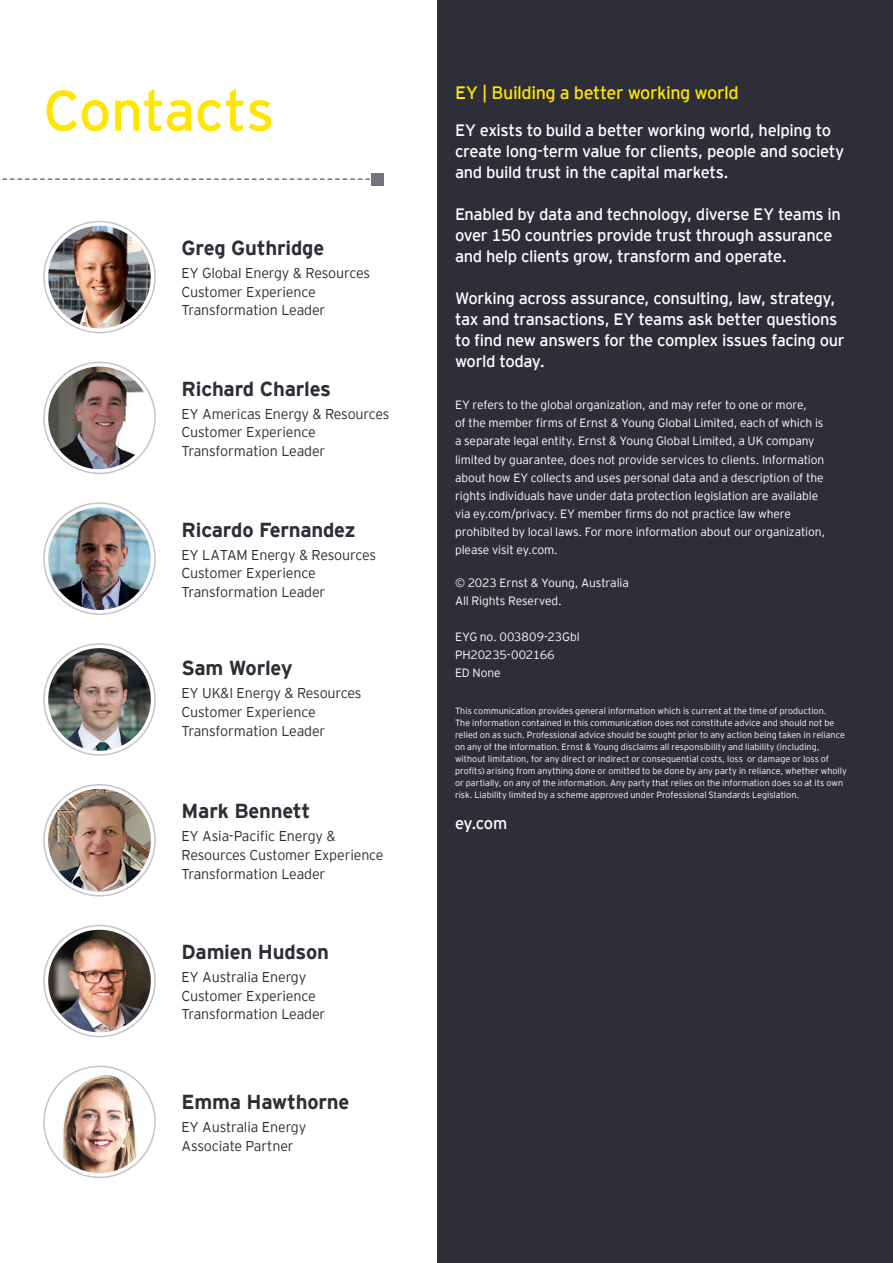
<style>
.page{position:relative;width:893px;height:1263px;background:#fff}
.page>*{position:absolute;margin:0;border:0;box-sizing:border-box;transform-origin:0 0}
.t1{font:57px "EY Interstate";letter-spacing:-.015em;color:#ffe600}
.t2{font:700 20.25px "EY Interstate";letter-spacing:-.01em;color:#2e2e38}
.t3{font:18px "EY Interstate";letter-spacing:-.025em;color:#ffe600}
.t4{font:16.5px/21px "EY Interstate";letter-spacing:-.025em;color:#fff}
.t5{font:300 14.25px/18.8px "EY Interstate";letter-spacing:-.01em;color:#2e2e38}
.t6{font:300 12px/18px "EY Interstate";letter-spacing:-.01em;color:#fff}
.t7{font:300 9px/12px "EY Interstate";color:#fff}
</style>
<div class="page">
<div style="left:438px;top:0;width:455px;height:1263px;background:#2e2e38"></div>
<div style="left:43px;top:784px;width:113px;height:112px;border:2px solid #c4c4cd;border-radius:50%"></div>
<img style="left:48px;top:789px;width:103px;height:102px;border-radius:51px">
<div style="left:43px;top:1065px;width:113px;height:113px;border:2px solid #c4c4cd;border-radius:50%"></div>
<img style="left:52px;top:1072px;width:99px;height:101px">
<div style="left:43px;top:221px;width:113px;height:112px;border:2px solid #c4c4cd;border-radius:50%"></div>
<img style="left:48px;top:226px;width:103px;height:102px;border-radius:51px">
<div style="left:43px;top:362px;width:113px;height:112px;border:2px solid #c4c4cd;border-radius:50%"></div>
<img style="left:48px;top:367px;width:103px;height:102px;border-radius:51px">
<div style="left:43px;top:502px;width:113px;height:113px;border:2px solid #c4c4cd;border-radius:50%"></div>
<img style="left:48px;top:507px;width:103px;height:103px;border-radius:51px">
<div style="left:43px;top:643px;width:113px;height:113px;border:2px solid #c4c4cd;border-radius:50%"></div>
<img style="left:48px;top:648px;width:103px;height:103px;border-radius:51px">
<div style="left:43px;top:925px;width:113px;height:112px;border:2px solid #c4c4cd;border-radius:50%"></div>
<img style="left:48px;top:930px;width:103px;height:102px;border-radius:51px">
<svg style="left:2px;top:178px;width:368px;height:2px"></svg>
<div style="left:371px;top:173px;width:12px;height:12px;background:#747480"></div>
<h1 class="t1" style="left:43px;top:70px;width:233px">Contacts</h1>
<h2 class="t2" style="left:182px;top:233px;width:144px">Greg Guthridge</h2>
<h3 class="t5" style="left:182px;top:263px;width:190px">EY Global Energy &amp; Resources<br>Customer Experience<br>Transformation Leader</h3>
<h2 class="t2" style="left:182px;top:374px;width:151px">Richard Charles</h2>
<h3 class="t5" style="left:182px;top:403px;width:209px">EY Americas Energy &amp; Resources<br>Customer Experience<br>Transformation Leader</h3>
<h2 class="t2" style="left:182px;top:515px;width:176px">Ricardo Fernandez</h2>
<h3 class="t5" style="left:182px;top:544px;width:196px">EY LATAM Energy &amp; Resources<br>Customer Experience<br>Transformation Leader</h3>
<h2 class="t2" style="left:182px;top:653px;width:113px">Sam Worley</h2>
<h3 class="t5" style="left:182px;top:683px;width:181px">EY UK&amp;I Energy &amp; Resources<br>Customer Experience<br>Transformation Leader</h3>
<h2 class="t2" style="left:182px;top:796px;width:130px">Mark Bennett</h2>
<h3 class="t5" style="left:182px;top:826px;width:204px">EY Asia-Pacific Energy &amp;<br>Resources Customer Experience<br>Transformation Leader</h3>
<h2 class="t2" style="left:182px;top:937px;width:149px">Damien Hudson</h2>
<h3 class="t5" style="left:182px;top:967px;width:145px">EY Australia Energy<br>Customer Experience<br>Transformation Leader</h3>
<h2 class="t2" style="left:182px;top:1087px;width:169px">Emma Hawthorne</h2>
<h3 class="t5" style="left:182px;top:1117px;width:126px">EY Australia Energy<br>Associate Partner</h3>
<h3 class="t3" style="left:455px;top:80px;width:285px">EY | Building a better working world</h3>
<h3 class="t4" style="left:455px;top:119px;width:391px">EY exists to build a better working world, helping to create long-term value for clients, people and society and build trust in the capital markets.</h3>
<h3 class="t4" style="left:455px;top:203px;width:387px">Enabled by data and technology, diverse EY teams in over 150 countries provide trust through assurance and help clients grow, transform and operate.</h3>
<h3 class="t4" style="left:455px;top:287px;width:391px">Working across assurance, consulting, law, strategy, tax and transactions, EY teams ask better questions to find new answers for the complex issues facing our world today.</h3>
<p class="t6" style="left:455px;top:395px;width:372px">EY refers to the global organization, and may refer to one or more,<br>of the member firms of Ernst &amp; Young Global Limited, each of which is a separate legal entity. Ernst &amp; Young Global Limited, a UK company limited by guarantee, does not provide services to clients. Information about how EY collects and uses personal data and a description of the rights individuals have under data protection legislation are available via ey.com/privacy. EY member firms do not practice law where prohibited by local laws. For more information about our organization, please visit ey.com.</p>
<h3 class="t6" style="left:455px;top:573px;width:175px">© 2023 Ernst &amp; Young, Australia<br>All Rights Reserved.</h3>
<h3 class="t6" style="left:455px;top:627px;width:126px">EYG no. 003809-23Gbl<br>PH20235-002166<br>ED None</h3>
<p class="t7" style="left:455px;top:704px;width:393px">This communication provides general information which is current at the time of production.<br>The information contained in this communication does not constitute advice and should not be relied on as such. Professional advice should be sought prior to any action being taken in reliance on any of the information. Ernst &amp; Young disclaims all responsibility and liability (including, without limitation, for any direct or indirect or consequential costs, loss or damage or loss of profits) arising from anything done or omitted to be done by any party in reliance, whether wholly or partially, on any of the information. Any party that relies on the information does so at its own risk. Liability limited by a scheme approved under Professional Standards Legislation.</p>
<h3 class="t4" style="left:455px;top:811px;width:54px">ey.com</h3>
</div>
